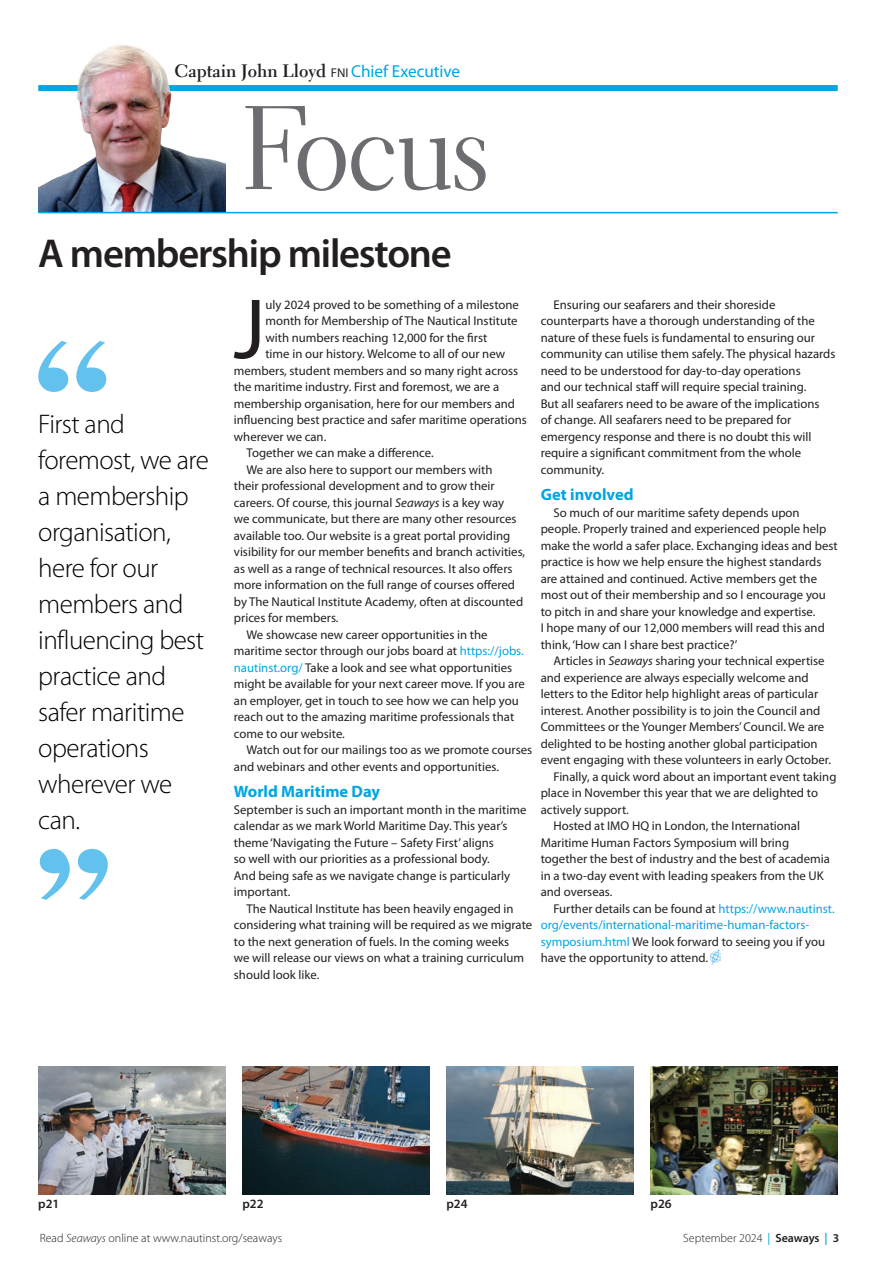
<style>
.page{position:relative;width:893px;height:1263px;background:#fff}
.page>*{position:absolute;margin:0;border:0;box-sizing:border-box;transform-origin:0 0}
.t1{font:120px "Electra LT Std Display";color:#6c6d70}
.t2{font:86.25px "Myriad Pro";color:#231f20}
.t3{font:600 40.5px "Myriad Pro";letter-spacing:-.03em;color:#231f20}
.t4{font:300 27px/36px "Myriad Pro";letter-spacing:-.02em;color:#000001}
.t5{font:700 18px "Electra LT Std";color:#231f20}
.t6{font:700 16.5px "Myriad Pro";color:#00a5e3}
.t7{font:12.75px/16.5px "Myriad Pro";color:#231f20}
.t8{font:12.75px "Myriad Pro";color:#00a5e3}
.t9{font:600 12.75px "Myriad Pro";color:#231f20}
.t10{font:300 12px "Myriad Pro";color:#231f20}
.s1{font-family:"Myriad Pro";font-weight:400;font-size:12.75px}
.s2{font-family:"Myriad Pro";font-weight:400;font-size:17.25px;color:#00a5e3}
.s3{font-style:italic}
.s4{color:#00a5e3}
.s5{font-weight:400;color:#00a5e3}
.s6{font-weight:600}
.s7{font-weight:600;color:#00a5e3}
</style>
<div class="page">
<img style="left:711px;top:950px;width:9px;height:14px">
<svg style="left:38px;top:341px;width:68px;height:51px"></svg>
<svg style="left:40px;top:849px;width:68px;height:51px"></svg>
<img style="left:242px;top:1066px;width:187px;height:129px">
<img style="left:446px;top:1066px;width:188px;height:129px">
<img style="left:651px;top:1066px;width:187px;height:129px">
<img style="left:38px;top:1066px;width:187px;height:129px">
<div style="left:38px;top:85px;width:800px;height:6px;background:#00a5e3"></div>
<img style="left:38px;top:44px;width:187px;height:168px">
<hr style="left:38px;top:212px;width:800px;height:1px;background:#00a5e3">
<h3 class="t5" style="left:174px;top:59px;width:287px">Captain John Lloyd <span class="s1">FNI</span> <span class="s2">Chief Executive</span></h3>
<h1 class="t1" style="left:242px;top:77px;width:247px">Focus</h1>
<h3 class="t3" style="left:38px;top:228px;width:415px">A membership milestone</h3>
<h3 class="t4" style="left:38px;top:406px;width:172px">First and foremost, we are a membership organisation, here for our members and influencing best practice and safer maritime operations wherever we can.</h3>
<h2 class="t2" style="left:234px;top:276px;width:33px">J</h2>
<p class="t7" style="left:265px;top:296px;width:255px">uly 2024 proved to be something of a milestone</p>
<p class="t7" style="left:265px;top:312px;width:254px">month for Membership of The Nautical Institute</p>
<p class="t7" style="left:265px;top:329px;width:223px">with numbers reaching 12,000 for the first</p>
<p class="t7" style="left:265px;top:345px;width:241px">time in our history. Welcome to all of our new</p>
<p class="t7" style="left:234px;top:362px;width:286px">members, student members and so many right across</p>
<p class="t7" style="left:234px;top:378px;width:267px">the maritime industry. First and foremost, we are a</p>
<p class="t7" style="left:234px;top:395px;width:283px">membership organisation, here for our members and</p>
<p class="t7" style="left:234px;top:411px;width:294px">influencing best practice and safer maritime operations</p>
<p class="t7" style="left:234px;top:428px;width:94px">wherever we can.</p>
<p class="t7" style="left:247px;top:444px;width:189px">Together we can make a difference.</p>
<p class="t7" style="left:247px;top:461px;width:247px">We are also here to support our members with</p>
<p class="t7" style="left:234px;top:477px;width:262px">their professional development and to grow their</p>
<p class="t7" style="left:234px;top:494px;width:272px">careers. Of course, this journal <span class="s3">Seaways</span> is a key way</p>
<p class="t7" style="left:234px;top:510px;width:284px">we communicate, but there are many other resources</p>
<p class="t7" style="left:234px;top:527px;width:278px">available too. Our website is a great portal providing</p>
<p class="t7" style="left:234px;top:543px;width:293px">visibility for our member benefits and branch activities,</p>
<p class="t7" style="left:234px;top:560px;width:280px">as well as a range of technical resources. It also offers</p>
<p class="t7" style="left:234px;top:576px;width:283px">more information on the full range of courses offered</p>
<p class="t7" style="left:234px;top:593px;width:291px">by The Nautical Institute Academy, often at discounted</p>
<p class="t7" style="left:234px;top:609px;width:106px">prices for members.</p>
<p class="t7" style="left:247px;top:626px;width:242px">We showcase new career opportunities in the</p>
<p class="t7" style="left:234px;top:642px;width:291px">maritime sector through our jobs board at <span class="s4">https://jobs.</span></p>
<p class="t7" style="left:234px;top:659px;width:280px"><span class="s4">nautinst.org/</span> Take a look and see what opportunities</p>
<p class="t7" style="left:234px;top:675px;width:292px">might be available for your next career move. If you are</p>
<p class="t7" style="left:234px;top:692px;width:286px">an employer, get in touch to see how we can help you</p>
<p class="t7" style="left:234px;top:708px;width:282px">reach out to the amazing maritime professionals that</p>
<p class="t7" style="left:234px;top:725px;width:113px">come to our website.</p>
<p class="t7" style="left:247px;top:741px;width:287px">Watch out for our mailings too as we promote courses</p>
<p class="t7" style="left:234px;top:758px;width:267px">and webinars and other events and opportunities.</p>
<p class="t6" style="left:234px;top:781px;width:148px">World Maritime Day</p>
<p class="t7" style="left:234px;top:801px;width:294px">September is such an important month in the maritime calendar as we mark World Maritime Day. This year’s theme ‘Navigating the Future – Safety First’ aligns<br>so well with our priorities as a professional body.<br>And being safe as we navigate change is particularly important.</p>
<p class="t7" style="left:234px;top:900px;width:300px;text-indent:13px">The Nautical Institute has been heavily engaged in considering what training will be required as we migrate to the next generation of fuels. In the coming weeks<br>we will release our views on what a training curriculum should look like.</p>
<p class="t7" style="left:541px;top:296px;width:296px;text-indent:13px">Ensuring our seafarers and their shoreside counterparts have a thorough understanding of the nature of these fuels is fundamental to ensuring our community can utilise them safely. The physical hazards need to be understood for day-to-day operations<br>and our technical staff will require special training.<br>But all seafarers need to be aware of the implications<br>of change. All seafarers need to be prepared for emergency response and there is no doubt this will require a significant commitment from the whole community.</p>
<p class="t6" style="left:541px;top:484px;width:94px">Get involved</p>
<p class="t7" style="left:541px;top:504px;width:298px;text-indent:13px">So much of our maritime safety depends upon people. Properly trained and experienced people help make the world a safer place. Exchanging ideas and best practice is how we help ensure the highest standards are attained and continued. Active members get the most out of their membership and so I encourage you to pitch in and share your knowledge and expertise.<br>I hope many of our 12,000 members will read this and think, ‘How can I share best practice?’</p>
<p class="t7" style="left:553px;top:652px;width:273px">Articles in <span class="s3">Seaways</span> sharing your technical expertise</p>
<p class="t7" style="left:541px;top:669px;width:269px">and experience are always especially welcome and</p>
<p class="t7" style="left:541px;top:685px;width:279px">letters to the Editor help highlight areas of particular</p>
<p class="t7" style="left:541px;top:702px;width:281px">interest. Another possibility is to join the Council and</p>
<p class="t7" style="left:541px;top:718px;width:285px">Committees or the Younger Members’ Council. We are</p>
<p class="t7" style="left:541px;top:735px;width:279px">delighted to be hosting another global participation</p>
<p class="t7" style="left:541px;top:751px;width:292px">event engaging with these volunteers in early October.</p>
<p class="t7" style="left:553px;top:768px;width:284px">Finally, a quick word about an important event taking</p>
<p class="t7" style="left:541px;top:784px;width:279px">place in November this year that we are delighted to</p>
<p class="t7" style="left:541px;top:801px;width:90px">actively support.</p>
<p class="t7" style="left:553px;top:817px;width:248px">Hosted at IMO HQ in London, the International</p>
<p class="t7" style="left:541px;top:834px;width:250px">Maritime Human Factors Symposium will bring</p>
<p class="t7" style="left:541px;top:850px;width:291px">together the best of industry and the best of academia</p>
<p class="t7" style="left:541px;top:867px;width:284px">in a two-day event with leading speakers from the UK</p>
<p class="t7" style="left:541px;top:883px;width:73px">and overseas.</p>
<p class="t7" style="left:553px;top:900px;width:283px">Further details can be found at <span class="s4">https://www.nautinst.</span></p>
<p class="t8" style="left:541px;top:917px;width:270px">org/events/international-maritime-human-factors-</p>
<p class="t7" style="left:541px;top:933px;width:286px"><span class="s4">symposium.html</span> We look forward to seeing you if you</p>
<p class="t7" style="left:541px;top:949px;width:169px">have the opportunity to attend.</p>
<p class="t9" style="left:38px;top:1195px;width:23px">p21</p>
<p class="t9" style="left:242px;top:1195px;width:23px">p22</p>
<p class="t9" style="left:446px;top:1195px;width:23px">p24</p>
<p class="t9" style="left:651px;top:1195px;width:23px">p26</p>
<p class="t10" style="left:40px;top:1231px;width:244px">Read <span class="s3">Seaways</span> online at www.nautinst.org/seaways</p>
<p class="t10" style="left:683px;top:1231px;width:157px">September 2024 <span class="s5">|</span> <span class="s6">Seaways</span> <span class="s7">|</span> <span class="s6">3</span></p>
</div>
